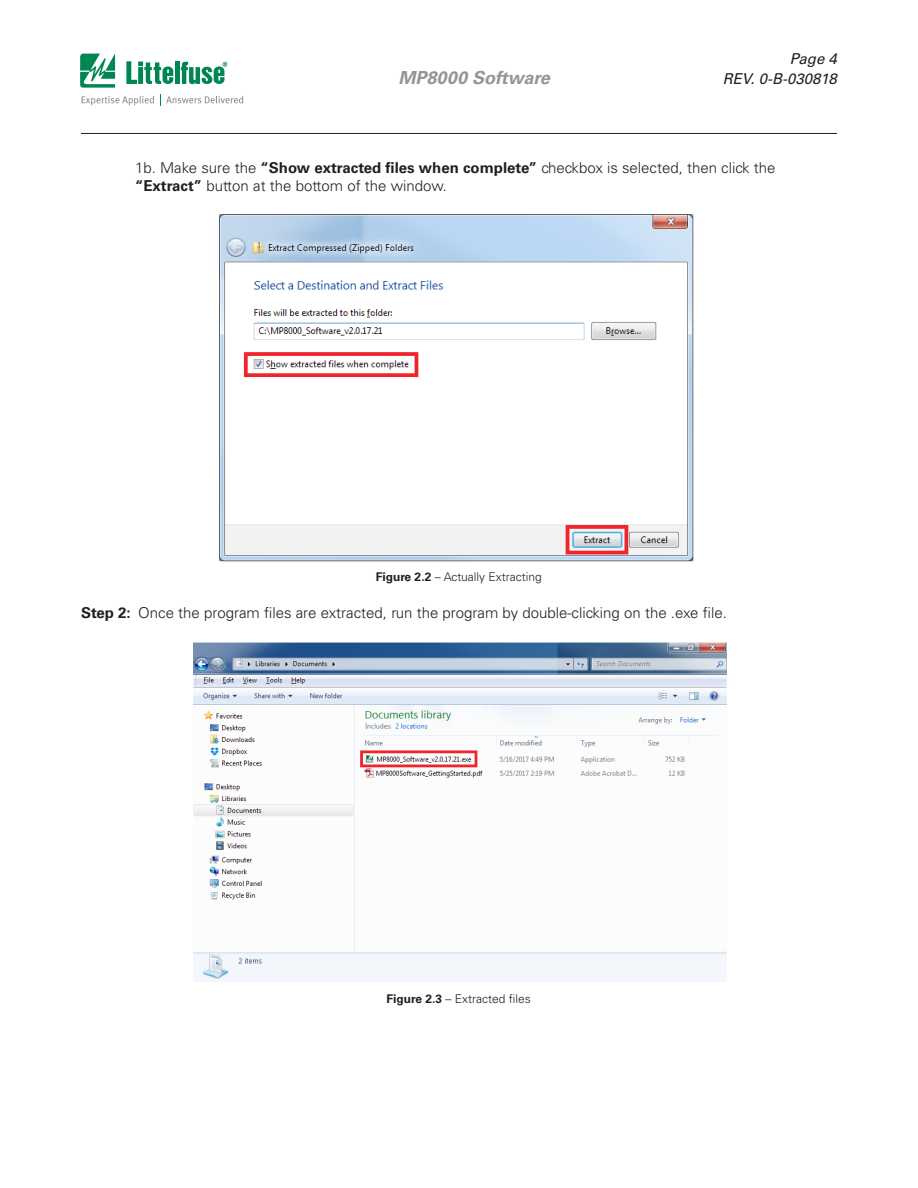
<style>
.page{position:relative;width:918px;height:1188px;background:#fff}
.page>*{position:absolute;margin:0;border:0;box-sizing:border-box;transform-origin:0 0}
.t1{font:italic 700 18px "Univers LT Std";color:#939598}
.Body{font:300 15px/18px "Univers LT Std";color:#231f20}
.t2{font:italic 15px "Univers LT Std";color:#231f20}
.Body-2{font:300 12px "Univers LT Std";color:#231f20}
.s1{font-weight:700}
</style>
<div class="page">
<hr style="left:81px;top:133px;width:756px;height:1px;background:#231f20">
<svg style="left:80px;top:54px;width:35px;height:34px"></svg>
<hr style="left:175px;top:62px;width:4px;height:22px;background:#008751">
<svg style="left:180px;top:62px;width:47px;height:22px"></svg>
<svg style="left:126px;top:61px;width:47px;height:23px"></svg>
<svg style="left:82px;top:96px;width:72px;height:9px"></svg>
<svg style="left:160px;top:94px;width:83px;height:12px"></svg>
<img style="left:220px;top:214px;width:473px;height:347px">
<img style="left:193px;top:643px;width:533px;height:339px">
<p class="t2" style="left:790px;top:50px;width:49px">Page 4</p>
<p class="t1" style="left:398px;top:67px;width:153px">MP8000 Software</p>
<p class="t2" style="left:723px;top:70px;width:116px">REV. 0-B-030818</p>
<p class="Body" style="left:135px;top:159px;width:642px">1b. Make sure the <span class="s1">“Show extracted files when complete”</span> checkbox is selected, then click the <span class="s1">“Extract”</span> button at the bottom of the window.</p>
<p class="Body-2" style="left:376px;top:569px;width:168px"><span class="s1">Figure 2.2</span> – Actually Extracting</p>
<p class="Body" style="left:81px;top:604px;width:647px"><span class="s1">Step 2:</span> Once the program files are extracted, run the program by double-clicking on the .exe file.</p>
<p class="Body-2" style="left:387px;top:992px;width:146px"><span class="s1">Figure 2.3</span> – Extracted files</p>
</div>
